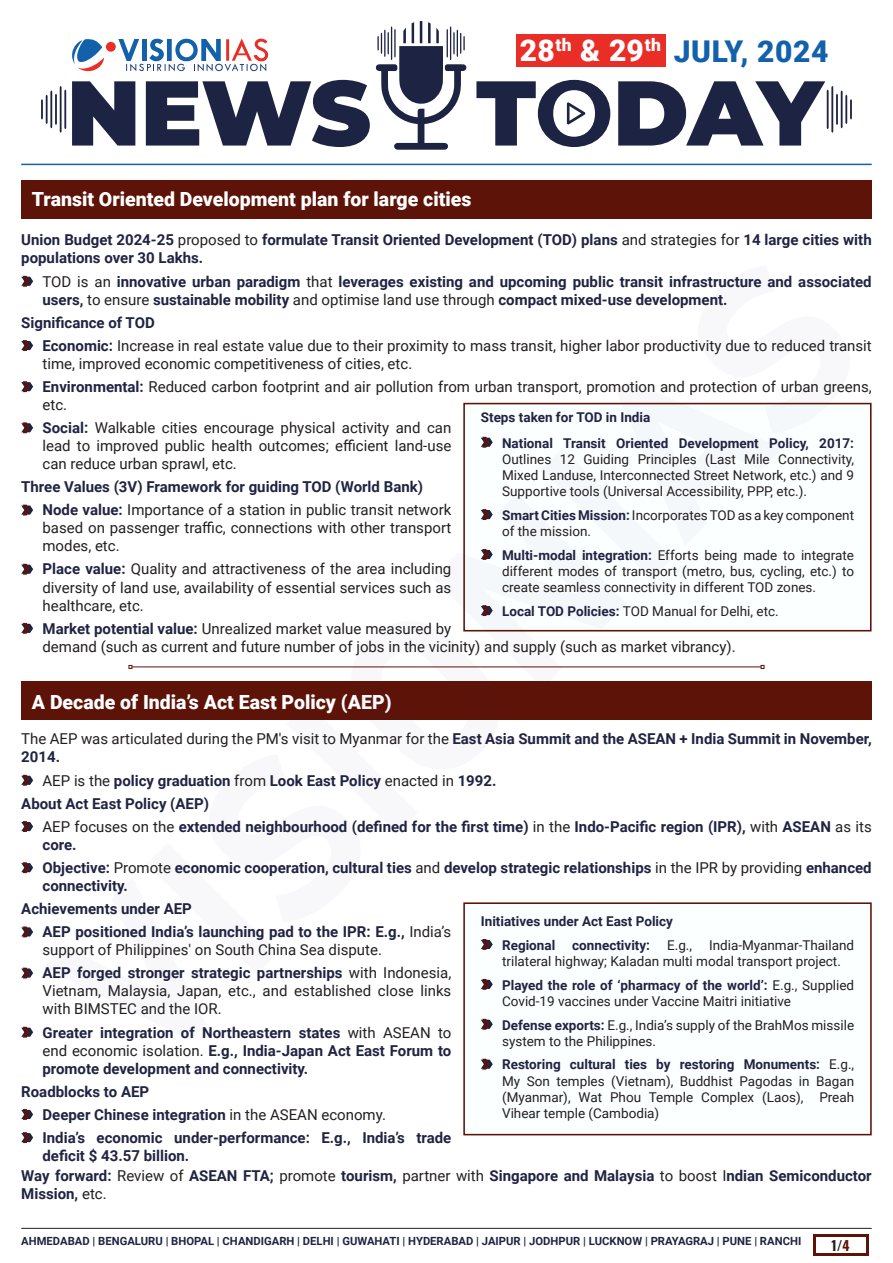
<style>
.page{position:relative;width:893px;height:1263px;background:#fff}
.page>*{position:absolute;margin:0;border:0;box-sizing:border-box;transform-origin:0 0}
.t1{font:900 30px "Roboto";letter-spacing:.02em;color:#1461ab}
.t2{font:900 30px "Roboto";color:#fff}
.Headlines{font:900 19.5px "Roboto";color:#fff}
.t3{font:900 17.55px "Roboto";color:#fff}
.Bullet{font:15px/18px "Roboto";color:#231f20}
.Bullet-2{font:700 15px/18px "Roboto";color:#202443}
.Bullet-3{font:13.5px/16.2px "Roboto";color:#231f20}
.Bullet-4{font:700 13.5px "Roboto";color:#202443}
.t4{font:700 13.5px "Oswald";color:#231f20}
.t5{font:700 11.25px "Roboto";color:#202443}
.s1{font-size:30px}
.s2{font-weight:400;color:#231f20}
.s3{font-weight:700;color:#202443}
.s4{color:#5d1308}
</style>
<div class="page">
<div style="left:21px;top:180px;width:851px;height:38px;background:#5d1308"></div>
<div style="left:21px;top:681px;width:851px;height:39px;background:#5d1308"></div>
<svg style="left:21px;top:775px;width:12px;height:11px"></svg>
<svg style="left:21px;top:821px;width:12px;height:11px"></svg>
<svg style="left:21px;top:862px;width:12px;height:11px"></svg>
<svg style="left:21px;top:926px;width:12px;height:11px"></svg>
<svg style="left:21px;top:968px;width:12px;height:10px"></svg>
<svg style="left:21px;top:1027px;width:12px;height:11px"></svg>
<svg style="left:21px;top:1109px;width:12px;height:11px"></svg>
<svg style="left:21px;top:1132px;width:12px;height:11px"></svg>
<div style="left:463px;top:902px;width:409px;height:233px;background:#fbffff;border:2px solid #5d1308"></div>
<svg style="left:481px;top:1059px;width:12px;height:10px"></svg>
<svg style="left:21px;top:276px;width:12px;height:11px"></svg>
<svg style="left:21px;top:340px;width:12px;height:11px"></svg>
<svg style="left:21px;top:381px;width:12px;height:11px"></svg>
<svg style="left:21px;top:422px;width:12px;height:11px"></svg>
<svg style="left:21px;top:505px;width:12px;height:10px"></svg>
<svg style="left:21px;top:564px;width:12px;height:11px"></svg>
<svg style="left:21px;top:623px;width:12px;height:11px"></svg>
<div style="left:463px;top:403px;width:408px;height:228px;background:#fbffff;border:2px solid #5d1308"></div>
<div style="left:517px;top:34px;width:149px;height:33px;background:#e82e26"></div>
<svg style="left:128px;top:402px;width:723px;height:639px"></svg>
<hr style="left:21px;top:1228px;width:851px;height:1px;background:#231f20">
<div style="left:813px;top:1234px;width:55px;height:22px;background:#5d1308"></div>
<div style="left:816px;top:1237px;width:49px;height:16px;background:#fff"></div>
<svg style="left:72px;top:81px;width:63px;height:65px"></svg>
<svg style="left:146px;top:80px;width:224px;height:67px"></svg>
<svg style="left:476px;top:80px;width:134px;height:67px"></svg>
<svg style="left:376px;top:21px;width:90px;height:129px"></svg>
<svg style="left:41px;top:86px;width:25px;height:47px"></svg>
<svg style="left:618px;top:81px;width:234px;height:65px"></svg>
<svg style="left:72px;top:39px;width:32px;height:33px"></svg>
<svg style="left:118px;top:38px;width:150px;height:34px"></svg>
<div style="left:106px;top:42px;width:10px;height:10px;background:#e82e26;border-radius:50%"></div>
<hr style="left:21px;top:164px;width:851px;height:1px;background:#1461ab">
<p class="Headlines" style="left:32px;top:186px;width:441px">Transit Oriented Development plan for large cities</p>
<p class="t3" style="left:555px;top:33px;width:107px">th <span class="s1">&amp; 29</span>th</p>
<p class="t2" style="left:520px;top:30px;width:36px">28</p>
<p class="t1" style="left:674px;top:30px;width:156px">JULY, 2024</p>
<p class="Bullet-2" style="left:21px;top:231px;width:852px">Union Budget 2024-25 <span class="s2">proposed to</span> formulate Transit Oriented Development (TOD) plans <span class="s2">and strategies for</span> 14 large cities with populations over 30 Lakhs.</p>
<p class="Bullet-2" style="left:43px;top:272px;width:831px"><span class="s2">TOD is an</span> innovative urban paradigm <span class="s2">that</span> leverages existing and upcoming public transit infrastructure and associated users, <span class="s2">to ensure</span> sustainable mobility <span class="s2">and optimise land use through</span> compact mixed-use development.</p>
<p class="Bullet-2" style="left:21px;top:313px;width:135px">Significance of TOD</p>
<p class="Bullet" style="left:43px;top:336px;width:831px"><span class="s3">Economic:</span> Increase in real estate value due to their proximity to mass transit, higher labor productivity due to reduced transit time, improved economic competitiveness of cities, etc.</p>
<p class="Bullet" style="left:43px;top:377px;width:831px"><span class="s3">Environmental:</span> Reduced carbon footprint and air pollution from urban transport, promotion and protection of urban greens, etc.</p>
<p class="Bullet" style="left:43px;top:418px;width:410px;text-align:justify"><span class="s3">Social:</span> Walkable cities encourage physical activity and can lead to improved public health outcomes; efficient land-use can reduce urban sprawl, etc.</p>
<p class="Bullet-2" style="left:21px;top:477px;width:403px">Three Values (3V) Framework for guiding TOD (World Bank)</p>
<p class="Bullet" style="left:43px;top:500px;width:410px;text-align:justify"><span class="s3">Node value:</span> Importance of a station in public transit network based on passenger traffic, connections with other transport modes, etc.</p>
<p class="Bullet" style="left:43px;top:560px;width:410px;text-align:justify"><span class="s3">Place value:</span> Quality and attractiveness of the area including diversity of land use, availability of essential services such as healthcare, etc.</p>
<p class="Bullet" style="left:43px;top:619px;width:695px"><span class="s3">Market potential value:</span> Unrealized market value measured by<br>demand (such as current and future number of jobs in the vicinity) and supply (such as market vibrancy).</p>
<p class="Bullet-4" style="left:481px;top:408px;width:171px">Steps taken for TOD in India</p>
<p class="Bullet-3" style="left:502px;top:434px;width:353px;text-align:justify"><span class="s3">National Transit Oriented Development Policy, 2017:<br></span>Outlines 12 Guiding Principles (Last Mile Connectivity, Mixed Landuse, Interconnected Street Network, etc.) and 9<br>Supportive tools (Universal Accessibility, PPP, etc.).</p>
<p class="Bullet-3" style="left:502px;top:506px;width:353px"><span class="s3">Smart Cities Mission:</span> Incorporates TOD as a key component of the mission.</p>
<p class="Bullet-3" style="left:502px;top:546px;width:353px;text-align:justify"><span class="s3">Multi-modal integration:</span> Efforts being made to integrate different modes of transport (metro, bus, cycling, etc.) to create seamless connectivity in different TOD zones.</p>
<p class="Bullet-3" style="left:502px;top:602px;width:278px"><span class="s3">Local TOD Policies:</span> TOD Manual for Delhi, etc.</p>
<p class="Headlines" style="left:32px;top:688px;width:361px">A Decade of India’s Act East Policy (AEP)</p>
<p class="Bullet" style="left:21px;top:729px;width:852px">The AEP was articulated during the PM's visit to Myanmar for the <span class="s3">East Asia Summit and the ASEAN + India Summit in November,<br>2014.</span></p>
<p class="Bullet-2" style="left:43px;top:771px;width:455px"><span class="s2">AEP is the</span> policy graduation <span class="s2">from</span> Look East Policy <span class="s2">enacted in</span> 1992.</p>
<p class="Bullet-2" style="left:21px;top:794px;width:189px">About Act East Policy (AEP)</p>
<p class="Bullet-2" style="left:43px;top:817px;width:831px"><span class="s2">AEP focuses on the</span> extended neighbourhood (defined for the first time) <span class="s2">in the</span> Indo-Pacific region (IPR), <span class="s2">with</span> ASEAN <span class="s2">as its </span>core.</p>
<p class="Bullet-2" style="left:43px;top:858px;width:831px">Objective: <span class="s2">Promote</span> economic cooperation, cultural ties <span class="s2">and</span> develop strategic relationships <span class="s2">in the IPR by providing</span> enhanced connectivity.</p>
<p class="Bullet-2" style="left:21px;top:899px;width:172px">Achievements under AEP</p>
<p class="Bullet" style="left:43px;top:922px;width:410px"><span class="s3">AEP positioned India’s launching pad to the IPR: E.g.,</span> India’s support of Philippines' on South China Sea dispute.</p>
<p class="Bullet" style="left:43px;top:963px;width:410px;text-align:justify"><span class="s3">AEP forged stronger strategic partnerships</span> with Indonesia, Vietnam, Malaysia, Japan, etc., and established close links with BIMSTEC and the IOR.</p>
<p class="Bullet-2" style="left:43px;top:1022px;width:410px;text-align:justify">Greater integration of Northeastern states <span class="s2">with ASEAN to end economic isolation.</span> E.g., India-Japan Act East Forum to promote development and connectivity.</p>
<p class="Bullet-2" style="left:21px;top:1082px;width:130px">Roadblocks to AEP</p>
<p class="Bullet-2" style="left:43px;top:1105px;width:345px">Deeper Chinese integration <span class="s2">in the ASEAN economy.</span></p>
<p class="Bullet-2" style="left:43px;top:1128px;width:410px">India’s economic under-performance: E.g., India’s trade deficit $ 43.57 billion.</p>
<p class="Bullet-2" style="left:21px;top:1166px;width:852px">Way forward: <span class="s2">Review of</span> ASEAN FTA; <span class="s2">promote</span> tourism, <span class="s2">partner with</span> Singapore and Malaysia <span class="s2">to boost I</span>ndian Semiconductor<br>Mission, <span class="s2">etc.</span></p>
<p class="Bullet-4" style="left:481px;top:912px;width:194px">Initiatives under Act East Policy</p>
<p class="Bullet-4" style="left:502px;top:935px;width:55px">Regional</p>
<p class="Bullet-4" style="left:572px;top:935px;width:79px">connectivity:</p>
<p class="Bullet-3" style="left:667px;top:936px;width:26px">E.g.,</p>
<p class="Bullet-3" style="left:502px;top:936px;width:354px;text-indent:207px">India-Myanmar-Thailand trilateral highway; Kaladan multi modal transport project.</p>
<p class="Bullet-3" style="left:502px;top:976px;width:354px"><span class="s3">Played the role of ‘pharmacy of the world’:</span> E.g., Supplied<br>Covid-19 vaccines under Vaccine Maitri initiative</p>
<p class="Bullet-3" style="left:502px;top:1016px;width:354px"><span class="s3">Defense exports:</span> E.g., India’s supply of the BrahMos missile system to the Philippines.</p>
<p class="Bullet-3" style="left:502px;top:1056px;width:354px;text-align:justify"><span class="s3">Restoring cultural ties by restoring Monuments:</span> E.g., My Son temples (Vietnam), Buddhist Pagodas in Bagan (Myanmar), Wat Phou Temple Complex (Laos), Preah Vihear temple (Cambodia)</p>
<p class="t5" style="left:21px;top:1233px;width:781px">AHMEDABAD | BENGALURU | BHOPAL | CHANDIGARH | DELHI | GUWAHATI | HYDERABAD | JAIPUR | JODHPUR | LUCKNOW | PRAYAGRAJ | PUNE | RANCHI</p>
<p class="t4" style="left:832px;top:1238px;width:19px">1/<span class="s4">4</span></p>
</div>
